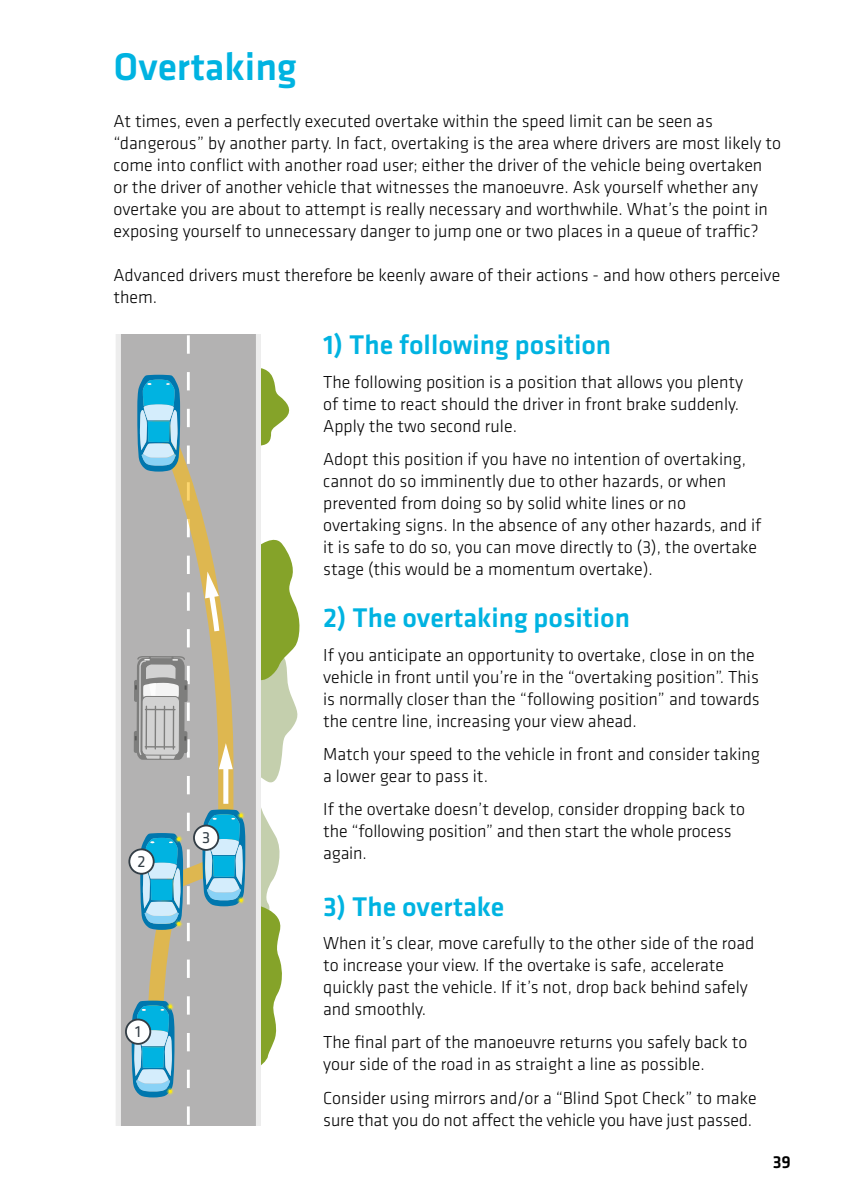
<style>
.page{position:relative;width:842px;height:1191px;background:#fff}
.page>*{position:absolute;margin:0;border:0;box-sizing:border-box;transform-origin:0 0}
.t1{font:500 40px "Klavika";color:#00b3e1}
.t2{font:500 28px "Klavika";color:#00b3e1}
.t3{font:300 18px/22px "Klavika";color:#000}
.t4{font:500 18px "Klavika";color:#000}
.t5{font:16.6px "Klavika";color:#333e46}
</style>
<div class="page">
<svg style="left:261px;top:368px;width:29px;height:78px"></svg>
<svg style="left:116px;top:334px;width:145px;height:791px;background:#bdbcbc"></svg>
<svg style="left:190px;top:415px;width:43px;height:633px;background:#b7b2a8"></svg>
<div style="left:223px;top:764px;width:5px;height:40px;background:#fff"></div>
<svg style="left:205px;top:534px;width:95px;height:251px;background:#bfc09c"></svg>
<svg style="left:132px;top:334px;width:58px;height:791px;background:#9eb4b8"></svg>
<svg style="left:202px;top:791px;width:80px;height:277px;background:#aabeb4"></svg>
<div style="left:126px;top:1019px;width:24px;height:24px;background:#fff;border-radius:50%"></div>
<div style="left:125px;top:1018px;width:26px;height:26px;border:2px solid #333e46;border-radius:50%"></div>
<div style="left:129px;top:849px;width:25px;height:24px;background:#fff;border-radius:50%"></div>
<div style="left:128px;top:848px;width:27px;height:26px;border:2px solid #333e46;border-radius:50%"></div>
<div style="left:194px;top:825px;width:24px;height:25px;background:#fff;border-radius:50%"></div>
<div style="left:193px;top:824px;width:26px;height:27px;border:2px solid #333e46;border-radius:50%"></div>
<h1 class="t1" style="left:113px;top:40px;width:185px">Overtaking</h1>
<p class="t3" style="left:113px;top:110px;width:669px">At times, even a perfectly executed overtake within the speed limit can be seen as “dangerous” by another party. In fact, overtaking is the area where drivers are most likely to come into conflict with another road user; either the driver of the vehicle being overtaken or the driver of another vehicle that witnesses the manoeuvre. Ask yourself whether any overtake you are about to attempt is really necessary and worthwhile. What’s the point in exposing yourself to unnecessary danger to jump one or two places in a queue of traffic?</p>
<p class="t3" style="left:113px;top:264px;width:668px">Advanced drivers must therefore be keenly aware of their actions - and how others perceive them.</p>
<p class="t5" style="left:137px;top:850px;width:10px">2</p>
<p class="t5" style="left:202px;top:826px;width:10px">3</p>
<p class="t5" style="left:135px;top:1020px;width:7px">1</p>
<h2 class="t2" style="left:323px;top:326px;width:290px">1) The following position</h2>
<p class="t3" style="left:323px;top:370px;width:421px">The following position is a position that allows you plenty of time to react should the driver in front brake suddenly.<br>Apply the two second rule.</p>
<p class="t3" style="left:323px;top:448px;width:440px">Adopt this position if you have no intention of overtaking, cannot do so imminently due to other hazards, or when prevented from doing so by solid white lines or no overtaking signs. In the absence of any other hazards, and if it is safe to do so, you can move directly to (3), the overtake stage (this would be a momentum overtake).</p>
<h2 class="t2" style="left:323px;top:599px;width:308px">2) The overtaking position</h2>
<p class="t3" style="left:323px;top:643px;width:438px">If you anticipate an opportunity to overtake, close in on the vehicle in front until you’re in the “overtaking position”. This is normally closer than the “following position” and towards the centre line, increasing your view ahead.</p>
<p class="t3" style="left:323px;top:742px;width:438px">Match your speed to the vehicle in front and consider taking a lower gear to pass it.</p>
<p class="t3" style="left:323px;top:798px;width:423px">If the overtake doesn’t develop, consider dropping back to the “following position” and then start the whole process again.</p>
<h2 class="t2" style="left:323px;top:887px;width:183px">3) The overtake</h2>
<p class="t3" style="left:323px;top:932px;width:433px">When it’s clear, move carefully to the other side of the road to increase your view. If the overtake is safe, accelerate quickly past the vehicle. If it’s not, drop back behind safely and smoothly.</p>
<p class="t3" style="left:323px;top:1031px;width:426px">The final part of the manoeuvre returns you safely back to your side of the road in as straight a line as possible.</p>
<p class="t3" style="left:323px;top:1086px;width:435px">Consider using mirrors and/or a “Blind Spot Check” to make sure that you do not affect the vehicle you have just passed.</p>
<p class="t4" style="left:773px;top:1150px;width:20px">39</p>
</div>
